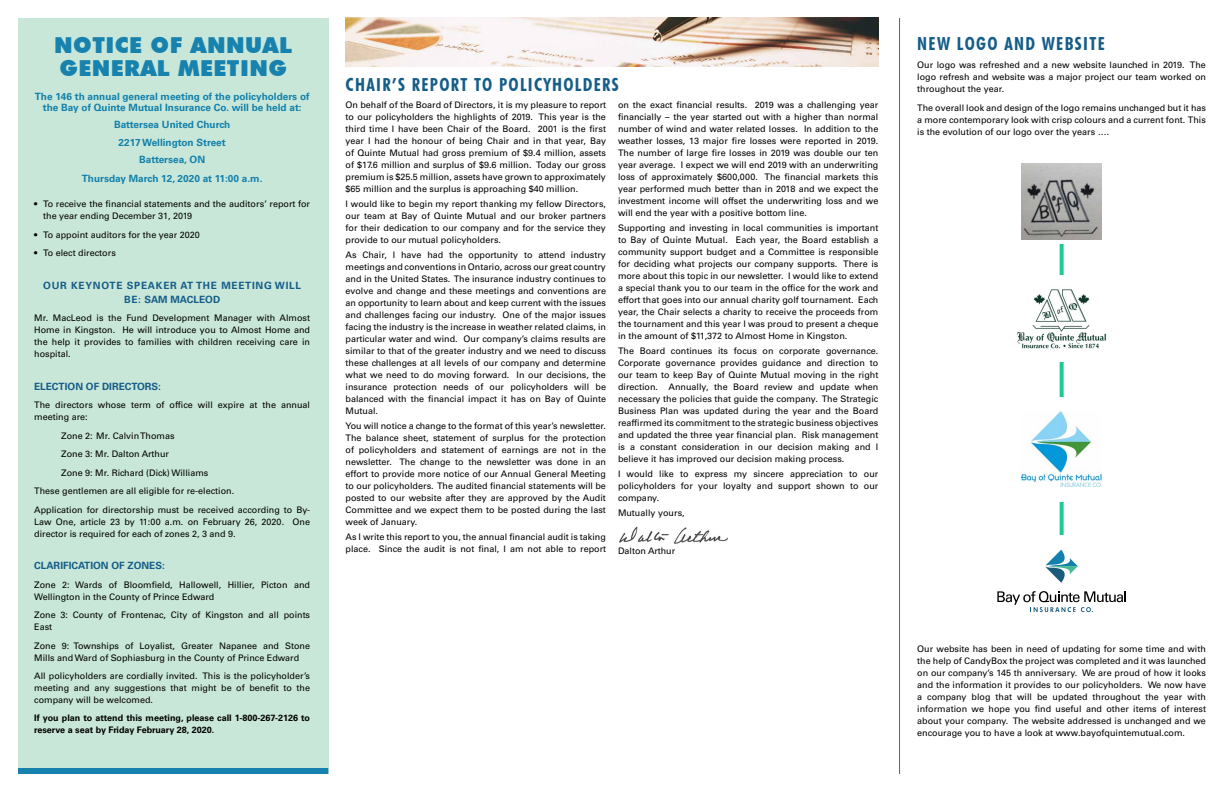
<style>
.page{position:relative;width:1224px;height:792px;background:#fff}
.page>*{position:absolute;margin:0;border:0;box-sizing:border-box;transform-origin:0 0}
.t1{font:900 22px/23px "Futura BT";letter-spacing:.02em;color:#1882ae}
.t2{font:700 condensed 18px "Futura BT";letter-spacing:.075em;color:#155d89}
.t3{font:700 10px/17.5px "Univers LT Std";color:#1280ab;text-align:center}
.t4{font:700 10px/14px "Univers LT Std";letter-spacing:.075em;color:#155d89;text-align:center}
.t5{font:700 10px "Univers LT Std";color:#155d89}
.t6{font:9px/12px "Univers LT Std";color:#000;text-align:justify}
.t7{font:700 9px/12px "Univers LT Std";color:#000}
</style>
<div class="page">
<svg style="left:1060px;top:244px;width:4px;height:291px"></svg>
<div style="left:18px;top:18px;width:310px;height:756px;background:#c9e7d8"></div>
<div style="left:18px;top:768px;width:310px;height:6px;background:#1882ae"></div>
<img style="left:1021px;top:163px;width:81px;height:77px">
<div style="left:1012px;top:276px;width:99px;height:86px;background:#fff"></div>
<img style="left:1017px;top:289px;width:89px;height:60px">
<div style="left:1012px;top:397px;width:99px;height:105px;background:#fff"></div>
<img style="left:1021px;top:412px;width:81px;height:74px">
<svg style="left:1046px;top:550px;width:32px;height:33px"></svg>
<svg style="left:997px;top:591px;width:129px;height:21px"></svg>
<hr style="left:899px;top:18px;width:1px;height:756px;background:#1280ab">
<img style="left:346px;top:18px;width:532px;height:48px">
<img style="left:619px;top:527px;width:108px;height:16px">
<h1 class="t1" style="left:54px;top:33px;width:239px">NOTICE OF ANNUAL<br>GENERAL MEETING</h1>
<h2 class="t2" style="left:917px;top:32px;width:189px">NEW LOGO AND WEBSITE</h2>
<p class="t6" style="left:917px;top:59px;width:290px">Our logo was refreshed and a new website launched in 2019. The logo refresh and website was a major project our team worked on throughout the year.</p>
<p class="t6" style="left:917px;top:101px;width:290px">The overall look and design of the logo remains unchanged but it has a more contemporary look with crisp colours and a current font. This is the evolution of our logo over the years ….</p>
<h2 class="t2" style="left:346px;top:74px;width:275px">CHAIR’S REPORT TO POLICYHOLDERS</h2>
<p class="t3" style="left:35px;top:91px;width:276px;line-height:11px">The 146 th annual general meeting of the policyholders of the Bay of Quinte Mutual Insurance Co. will be held at:</p>
<p class="t3" style="left:114px;top:116px;width:118px">Battersea United Church<br>2217 Wellington Street<br>Battersea, ON</p>
<p class="t3" style="left:82px;top:170px;width:182px">Thursday March 12, 2020 at 11:00 a.m.</p>
<p class="t6" style="left:43px;top:198px;width:268px;text-indent:-9px">• To receive the financial statements and the auditors’ report for the year ending December 31, 2019</p>
<p class="t6" style="left:34px;top:229px;width:167px">• To appoint auditors for the year 2020</p>
<p class="t6" style="left:34px;top:247px;width:83px">• To elect directors</p>
<p class="t4" style="left:43px;top:278px;width:259px">OUR KEYNOTE SPEAKER AT THE MEETING WILL<br>BE: SAM MACLEOD</p>
<p class="t6" style="left:34px;top:312px;width:277px">Mr. MacLeod is the Fund Development Manager with Almost Home in Kingston. He will introduce you to Almost Home and the help it provides to families with children receiving care in hospital.</p>
<p class="t5" style="left:34px;top:380px;width:128px">ELECTION OF DIRECTORS:</p>
<p class="t6" style="left:34px;top:399px;width:277px">The directors whose term of office will expire at the annual meeting are:</p>
<p class="t6" style="left:61px;top:430px;width:115px">Zone 2: Mr. Calvin Thomas</p>
<p class="t6" style="left:61px;top:448px;width:109px">Zone 3: Mr. Dalton Arthur</p>
<p class="t6" style="left:61px;top:467px;width:149px">Zone 9: Mr. Richard (Dick) Williams</p>
<p class="t6" style="left:34px;top:485px;width:202px">These gentlemen are all eligible for re-election.</p>
<p class="t6" style="left:34px;top:503px;width:277px">Application for directorship must be received according to By-</p>
<p class="t6" style="left:34px;top:515px;width:277px">Law One, article 23 by 11:00 a.m. on February 26, 2020. One director is required for each of zones 2, 3 and 9.</p>
<p class="t5" style="left:34px;top:560px;width:132px">CLARIFICATION OF ZONES:</p>
<p class="t6" style="left:34px;top:578px;width:277px">Zone 2: Wards of Bloomfield, Hallowell, Hillier, Picton and<br>Wellington in the County of Prince Edward</p>
<p class="t6" style="left:34px;top:609px;width:277px">Zone 3: County of Frontenac, City of Kingston and all points<br>East</p>
<p class="t6" style="left:34px;top:639px;width:277px">Zone 9: Townships of Loyalist, Greater Napanee and Stone<br>Mills and Ward of Sophiasburg in the County of Prince Edward</p>
<p class="t6" style="left:34px;top:670px;width:277px">All policyholders are cordially invited. This is the policyholder’s meeting and any suggestions that might be of benefit to the company will be welcomed.</p>
<p class="t7" style="left:34px;top:712px;width:277px">If you plan to attend this meeting, please call 1-800-267-2126 to reserve a seat by Friday February 28, 2020.</p>
<p class="t6" style="left:618px;top:99px;width:262px">on the exact financial results. 2019 was a challenging year financially – the year started out with a higher than normal number of wind and water related losses. In addition to the weather losses, 13 major fire losses were reported in 2019.<br>The number of large fire losses in 2019 was double our ten year average. I expect we will end 2019 with an underwriting loss of approximately $600,000. The financial markets this year performed much better than in 2018 and we expect the investment income will offset the underwriting loss and we will end the year with a positive bottom line.</p>
<p class="t6" style="left:618px;top:222px;width:262px">Supporting and investing in local communities is important to Bay of Quinte Mutual. Each year, the Board establish a community support budget and a Committee is responsible for deciding what projects our company supports. There is more about this topic in our newsletter. I would like to extend a special thank you to our team in the office for the work and effort that goes into our annual charity golf tournament. Each year, the Chair selects a charity to receive the proceeds from the tournament and this year I was proud to present a cheque in the amount of $11,372 to Almost Home in Kingston.</p>
<p class="t6" style="left:618px;top:345px;width:262px">The Board continues its focus on corporate governance.<br>Corporate governance provides guidance and direction to our team to keep Bay of Quinte Mutual moving in the right direction. Annually, the Board review and update when necessary the policies that guide the company. The Strategic Business Plan was updated during the year and the Board reaffirmed its commitment to the strategic business objectives and updated the three year financial plan. Risk management is a constant consideration in our decision making and I believe it has improved our decision making process.</p>
<p class="t6" style="left:618px;top:468px;width:262px">I would like to express my sincere appreciation to our policyholders for your loyalty and support shown to our company.</p>
<p class="t6" style="left:618px;top:507px;width:68px">Mutually yours,</p>
<p class="t6" style="left:618px;top:545px;width:59px">Dalton Arthur</p>
<p class="t6" style="left:346px;top:99px;width:262px">On behalf of the Board of Directors, it is my pleasure to report to our policyholders the highlights of 2019. This year is the third time I have been Chair of the Board. 2001 is the first year I had the honour of being Chair and in that year, Bay of Quinte Mutual had gross premium of $9.4 million, assets of $17.6 million and surplus of $9.6 million. Today our gross premium is $25.5 million, assets have grown to approximately $65 million and the surplus is approaching $40 million.</p>
<p class="t6" style="left:346px;top:198px;width:262px">I would like to begin my report thanking my fellow Directors, our team at Bay of Quinte Mutual and our broker partners for their dedication to our company and for the service they provide to our mutual policyholders.</p>
<p class="t6" style="left:346px;top:249px;width:262px">As Chair, I have had the opportunity to attend industry meetings and conventions in Ontario, across our great country and in the United States. The insurance industry continues to evolve and change and these meetings and conventions are an opportunity to learn about and keep current with the issues and challenges facing our industry. One of the major issues facing the industry is the increase in weather related claims, in particular water and wind. Our company’s claims results are similar to that of the greater industry and we need to discuss these challenges at all levels of our company and determine what we need to do moving forward. In our decisions, the insurance protection needs of our policyholders will be balanced with the financial impact it has on Bay of Quinte Mutual.</p>
<p class="t6" style="left:346px;top:420px;width:262px">You will notice a change to the format of this year’s newsletter.<br>The balance sheet, statement of surplus for the protection of policyholders and statement of earnings are not in the newsletter. The change to the newsletter was done in an effort to provide more notice of our Annual General Meeting to our policyholders. The audited financial statements will be posted to our website after they are approved by the Audit Committee and we expect them to be posted during the last week of January.</p>
<p class="t6" style="left:346px;top:531px;width:262px">As I write this report to you, the annual financial audit is taking place. Since the audit is not final, I am not able to report</p>
<p class="t6" style="left:917px;top:643px;width:290px">Our website has been in need of updating for some time and with the help of CandyBox the project was completed and it was launched on our company’s 145 th anniversary. We are proud of how it looks and the information it provides to our policyholders. We now have a company blog that will be updated throughout the year with information we hope you find useful and other items of interest about your company. The website addressed is unchanged and we encourage you to have a look at www.bayofquintemutual.com.</p>
</div>
